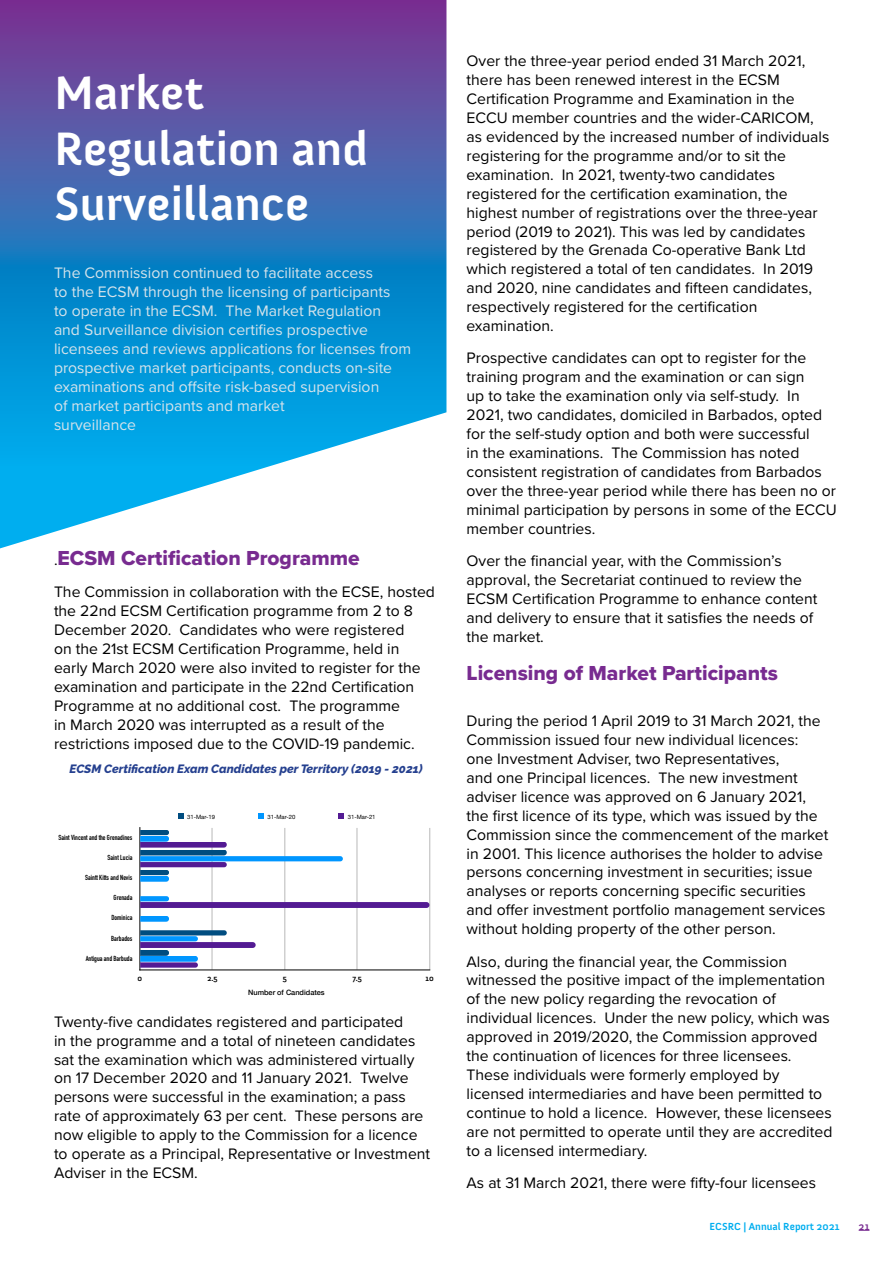
<style>
.page{position:relative;width:893px;height:1263px;background:#fff}
.page>*{position:absolute;margin:0;border:0;box-sizing:border-box;transform-origin:0 0}
.t1{font:700 48px/55.5px "Anivers";color:#fff}
.t2{font:21px "Proxima Nova Extrabld";color:#782b90}
.t3{font:15.75px/18.9px "Proxima Nova";color:#000}
.t4{font:15.75px/18.9px "Proxima Nova";color:#d5e3eb}
.t5{font:italic 800 12px "Raleway";color:#25408f}
.t6{font:700 10.5px "Anivers";color:#00aeef}
.t7{font:700 10.5px "Anivers";color:#782b90}
.t8{font:700 7.8px "Anivers";color:#000}
.t9{font:500 7.35px "Helvetica Neue";color:#000}
.t10{font:700 7.2px "DIN Condensed";color:#000}
.t11{font:5.85px "Helvetica Neue";color:#000}
.s1{font-family:"Proxima Nova";font-size:15.75px;color:#000}
</style>
<div class="page">
<hr style="left:212px;top:828px;width:1px;height:141px;background:#b8b8b8">
<hr style="left:284px;top:828px;width:1px;height:141px;background:#b8b8b8">
<hr style="left:357px;top:828px;width:1px;height:141px;background:#b8b8b8">
<hr style="left:429px;top:828px;width:1px;height:141px;background:#b8b8b8">
<hr style="left:140px;top:828px;width:1px;height:142px;background:#000">
<hr style="left:140px;top:969px;width:290px;height:1px;background:#000">
<div style="left:140px;top:842px;width:87px;height:6px;background:#531b93"></div>
<div style="left:140px;top:862px;width:87px;height:5px;background:#531b93"></div>
<div style="left:140px;top:902px;width:289px;height:6px;background:#531b93"></div>
<div style="left:140px;top:942px;width:116px;height:6px;background:#531b93"></div>
<div style="left:140px;top:962px;width:58px;height:6px;background:#531b93"></div>
<div style="left:140px;top:836px;width:29px;height:6px;background:#0096ff"></div>
<div style="left:140px;top:856px;width:203px;height:5px;background:#0096ff"></div>
<div style="left:140px;top:876px;width:29px;height:6px;background:#0096ff"></div>
<div style="left:140px;top:896px;width:29px;height:5px;background:#0096ff"></div>
<div style="left:140px;top:916px;width:29px;height:6px;background:#0096ff"></div>
<div style="left:140px;top:936px;width:58px;height:5px;background:#0096ff"></div>
<div style="left:140px;top:956px;width:58px;height:6px;background:#0096ff"></div>
<div style="left:140px;top:830px;width:29px;height:5px;background:#004d80"></div>
<div style="left:140px;top:849px;width:87px;height:6px;background:#004d80"></div>
<div style="left:140px;top:870px;width:29px;height:5px;background:#004d80"></div>
<div style="left:140px;top:930px;width:87px;height:5px;background:#004d80"></div>
<div style="left:140px;top:950px;width:29px;height:6px;background:#004d80"></div>
<svg style="left:178px;top:813px;width:5px;height:6px"></svg>
<svg style="left:258px;top:813px;width:6px;height:6px"></svg>
<svg style="left:338px;top:813px;width:6px;height:6px"></svg>
<svg style="left:0;top:0;width:446px;height:548px;background:#4786c6"></svg>
<h1 class="t1" style="left:54px;top:66px;width:316px">Market<br>Regulation and<br>Surveillance</h1>
<p class="t4" style="left:54px;top:263px;width:359px">The Commission continued to facilitate access<br>to the ECSM through the licensing of participants<br>to operate in the ECSM. The Market Regulation<br>and Surveillance division certifies prospective licensees and reviews applications for licenses from prospective market participants, conducts on-site examinations and offsite risk-based supervision<br>of market participants and market<br>surveillance</p>
<h2 class="t2" style="left:54px;top:542px;width:307px"><span class="s1">.</span>ECSM Certification Programme</h2>
<p class="t3" style="left:54px;top:582px;width:382px">The Commission in collaboration with the ECSE, hosted the 22nd ECSM Certification programme from 2 to 8<br>December 2020. Candidates who were registered<br>on the 21st ECSM Certification Programme, held in early March 2020 were also invited to register for the examination and participate in the 22nd Certification Programme at no additional cost. The programme<br>in March 2020 was interrupted as a result of the restrictions imposed due to the COVID-19 pandemic.</p>
<p class="t5" style="left:70px;top:761px;width:355px">ECSM Certification Exam Candidates per Territory (2019 - 2021)</p>
<p class="t10" style="left:58px;top:832px;width:75px">Saint Vincent and the Grenadines</p>
<p class="t10" style="left:108px;top:852px;width:26px">Saint Lucia</p>
<p class="t10" style="left:85px;top:873px;width:49px">Saintt Kitts and Nevis</p>
<p class="t10" style="left:114px;top:893px;width:20px">Grenada</p>
<p class="t10" style="left:112px;top:913px;width:22px">Dominica</p>
<p class="t10" style="left:111px;top:933px;width:23px">Barbados</p>
<p class="t10" style="left:86px;top:953px;width:48px">Antigua and Barbuda</p>
<p class="t11" style="left:187px;top:812px;width:29px">31-Mar-19</p>
<p class="t11" style="left:268px;top:812px;width:29px">31-Mar-20</p>
<p class="t11" style="left:348px;top:812px;width:29px">31-Mar-21</p>
<p class="t8" style="left:138px;top:974px;width:6px">0</p>
<p class="t8" style="left:207px;top:974px;width:12px">2.5</p>
<p class="t8" style="left:283px;top:974px;width:6px">5</p>
<p class="t8" style="left:352px;top:974px;width:11px">7.5</p>
<p class="t8" style="left:425px;top:974px;width:10px">10</p>
<p class="t9" style="left:248px;top:986px;width:78px">Number of Candidates</p>
<p class="t3" style="left:54px;top:1011px;width:378px">Twenty-five candidates registered and participated<br>in the programme and a total of nineteen candidates sat the examination which was administered virtually on 17 December 2020 and 11 January 2021. Twelve persons were successful in the examination; a pass rate of approximately 63 per cent. These persons are now eligible to apply to the Commission for a licence to operate as a Principal, Representative or Investment Adviser in the ECSM.</p>
<p class="t3" style="left:467px;top:51px;width:364px">Over the three-year period ended 31 March 2021, there has been renewed interest in the ECSM Certification Programme and Examination in the ECCU member countries and the wider-CARICOM, as evidenced by the increased number of individuals registering for the programme and/or to sit the examination. In 2021, twenty-two candidates registered for the certification examination, the highest number of registrations over the three-year period (2019 to 2021). This was led by candidates registered by the Grenada Co-operative Bank Ltd which registered a total of ten candidates. In 2019 and 2020, nine candidates and fifteen candidates, respectively registered for the certification examination.</p>
<p class="t3" style="left:467px;top:348px;width:372px">Prospective candidates can opt to register for the training program and the examination or can sign<br>up to take the examination only via self-study. In 2021, two candidates, domiciled in Barbados, opted for the self-study option and both were successful<br>in the examinations. The Commission has noted consistent registration of candidates from Barbados over the three-year period while there has been no or minimal participation by persons in some of the ECCU member countries.</p>
<p class="t3" style="left:467px;top:551px;width:352px">Over the financial year, with the Commission’s approval, the Secretariat continued to review the ECSM Certification Programme to enhance content and delivery to ensure that it satisfies the needs of the market.</p>
<h2 class="t2" style="left:467px;top:658px;width:313px">Licensing of Market Participants</h2>
<p class="t3" style="left:467px;top:711px;width:363px">During the period 1 April 2019 to 31 March 2021, the Commission issued four new individual licences: one Investment Adviser, two Representatives,<br>and one Principal licences. The new investment adviser licence was approved on 6 January 2021, the first licence of its type, which was issued by the Commission since the commencement of the market in 2001. This licence authorises the holder to advise persons concerning investment in securities; issue analyses or reports concerning specific securities and offer investment portfolio management services without holding property of the other person.</p>
<p class="t3" style="left:467px;top:951px;width:367px">Also, during the financial year, the Commission witnessed the positive impact of the implementation of the new policy regarding the revocation of individual licences. Under the new policy, which was approved in 2019/2020, the Commission approved the continuation of licences for three licensees.<br>These individuals were formerly employed by licensed intermediaries and have been permitted to continue to hold a licence. However, these licensees are not permitted to operate until they are accredited to a licensed intermediary.</p>
<p class="t3" style="left:467px;top:1172px;width:351px">As at 31 March 2021, there were fifty-four licensees</p>
<p class="t6" style="left:709px;top:1220px;width:132px">ECSRC | Annual Report 2021</p>
<p class="t7" style="left:859px;top:1220px;width:12px">21</p>
</div>
